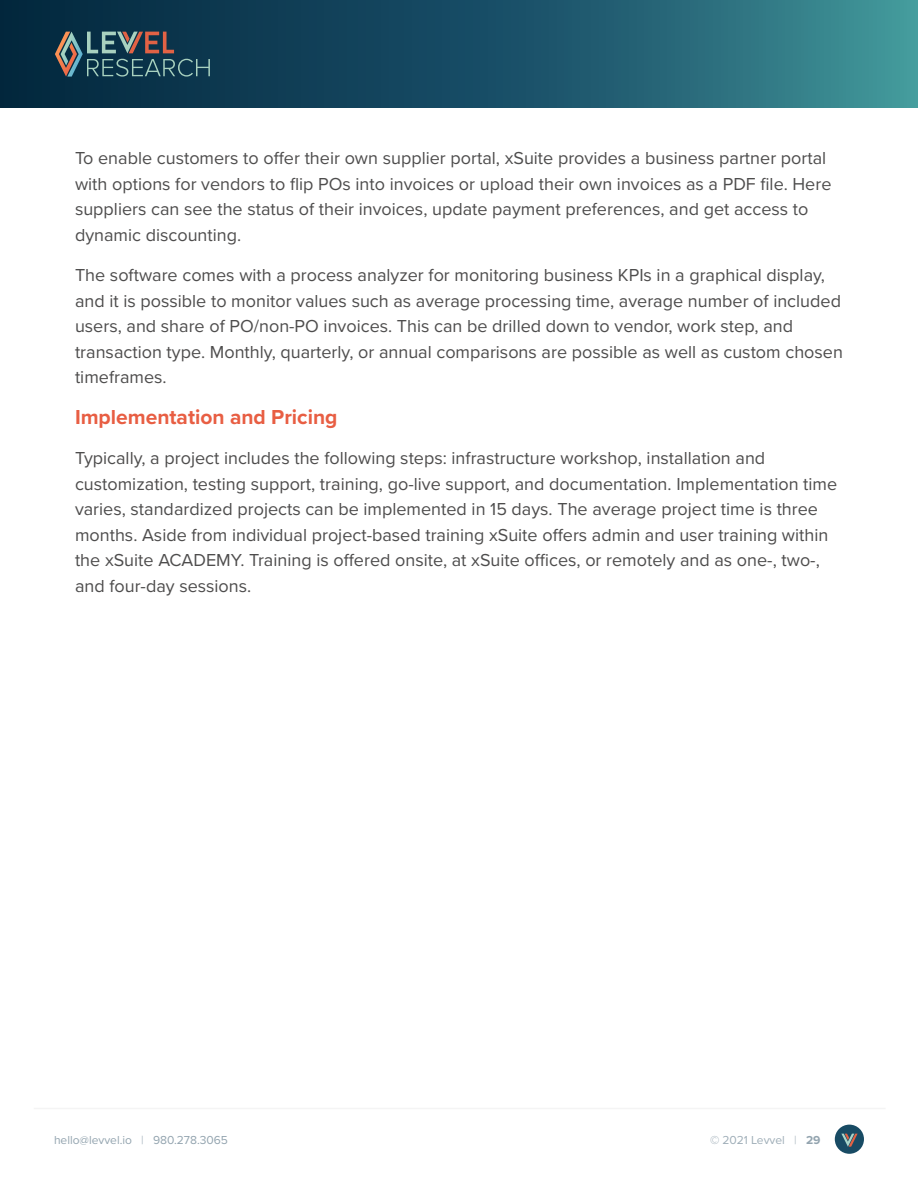
<style>
.page{position:relative;width:918px;height:1188px;background:#fff}
.page>*{position:absolute;margin:0;border:0;box-sizing:border-box;transform-origin:0 0}
.t1{font:700 21px "Proxima Nova";color:#e85e43}
.t2{font:18px/25.5px "Proxima Nova";color:#4e4d4d}
.t3{font:12px "Proxima Nova";color:#93a4af}
.t4{font:12px "Proxima Nova";color:#9eadb7}
.s1{font-weight:300}
.s2{font-weight:300;color:#9cacb6}
.s3{font-weight:700;color:#93a4af}
</style>
<div class="page">
<svg style="left:0;top:0;width:918px;height:108px"></svg>
<hr style="left:34px;top:1108px;width:852px;height:1px;background:#f4f4f4">
<svg style="left:55px;top:32px;width:155px;height:45px"></svg>
<div style="left:835px;top:1125px;width:29px;height:29px;background:#184b64;border-radius:50%"></div>
<svg style="left:841px;top:1134px;width:17px;height:13px"></svg>
<p class="t2" style="left:75px;top:145px;width:758px">To enable customers to offer their own supplier portal, xSuite provides a business partner portal with options for vendors to flip POs into invoices or upload their own invoices as a PDF file. Here suppliers can see the status of their invoices, update payment preferences, and get access to dynamic discounting.</p>
<p class="t2" style="left:75px;top:262px;width:770px">The software comes with a process analyzer for monitoring business KPIs in a graphical display, and it is possible to monitor values such as average processing time, average number of included users, and share of PO/non-PO invoices. This can be drilled down to vendor, work step, and transaction type. Monthly, quarterly, or annual comparisons are possible as well as custom chosen timeframes.</p>
<p class="t1" style="left:75px;top:401px;width:264px">Implementation and Pricing</p>
<p class="t2" style="left:75px;top:445px;width:764px">Typically, a project includes the following steps: infrastructure workshop, installation and customization, testing support, training, go-live support, and documentation. Implementation time varies, standardized projects can be implemented in 15 days. The average project time is three months. Aside from individual project-based training xSuite offers admin and user training within the xSuite ACADEMY. Training is offered onsite, at xSuite offices, or remotely and as one-, two-, and four-day sessions.</p>
<p class="t3" style="left:54px;top:1131px;width:176px">hello@levvel.io <span class="s1">|</span> 980.278.3065</p>
<p class="t4" style="left:710px;top:1131px;width:112px">© 2021 Levvel <span class="s2">|</span> <span class="s3">29</span></p>
</div>
